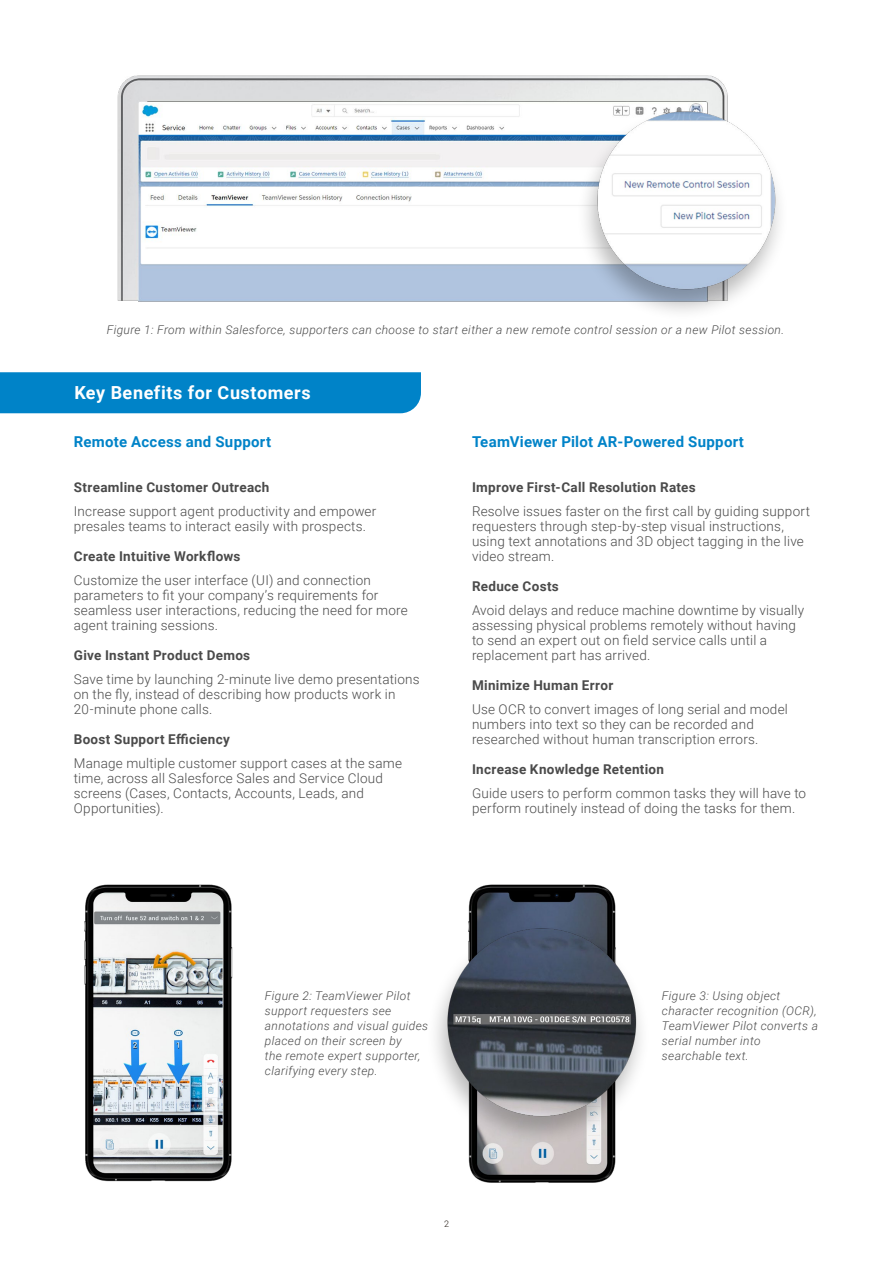
<style>
.page{position:relative;width:893px;height:1263px;background:#fff}
.page>*{position:absolute;margin:0;border:0;box-sizing:border-box;transform-origin:0 0}
.t1{font:700 18px "Roboto";letter-spacing:.03em;color:#fff}
.t2{font:700 15px "Roboto";letter-spacing:.02em;color:#0083c8}
.t3{font:300 13.5px/15px "Roboto";letter-spacing:.015em;color:#4a4a4a}
.t4{font:700 13.5px "Roboto";letter-spacing:.025em;color:#4a4a4a}
.t5{font:italic 300 12px/15px "Roboto";letter-spacing:.03em;color:#4a4a4a}
.t6{font:300 9px "Roboto";color:#251c16}
</style>
<div class="page">
<div style="left:0;top:372px;width:421px;height:41px;background:#0083c8"></div>
<img style="left:117px;top:75px;width:611px;height:227px">
<div style="left:575px;top:108px;width:214px;height:214px;background:#000;opacity:.27"></div>
<img style="left:596px;top:111px;width:180px;height:180px">
<img style="left:84px;top:884px;width:149px;height:298px">
<img style="left:468px;top:884px;width:148px;height:299px">
<div style="left:426px;top:924px;width:224px;height:224px;background:#000;opacity:.27"></div>
<img style="left:447px;top:927px;width:190px;height:190px">
<p class="t5" style="left:107px;top:321px;width:679px">Figure 1: From within Salesforce, supporters can choose to start either a new remote control session or a new Pilot session.</p>
<h1 class="t1" style="left:74px;top:380px;width:238px">Key Benefits for Customers</h1>
<p class="t2" style="left:74px;top:431px;width:199px">Remote Access and Support</p>
<p class="t4" style="left:74px;top:477px;width:197px">Streamline Customer Outreach</p>
<p class="t3" style="left:74px;top:503px;width:304px">Increase support agent productivity and empower presales teams to interact easily with prospects.</p>
<p class="t4" style="left:74px;top:546px;width:168px">Create Intuitive Workflows</p>
<p class="t3" style="left:74px;top:572px;width:336px">Customize the user interface (UI) and connection parameters to fit your company’s requirements for seamless user interactions, reducing the need for more agent training sessions.</p>
<p class="t4" style="left:74px;top:645px;width:178px">Give Instant Product Demos</p>
<p class="t3" style="left:74px;top:671px;width:347px">Save time by launching 2-minute live demo presentations on the fly, instead of describing how products work in<br>20-minute phone calls.</p>
<p class="t4" style="left:74px;top:729px;width:158px">Boost Support Efficiency</p>
<p class="t3" style="left:74px;top:755px;width:330px">Manage multiple customer support cases at the same time, across all Salesforce Sales and Service Cloud screens (Cases, Contacts, Accounts, Leads, and Opportunities).</p>
<p class="t2" style="left:472px;top:431px;width:273px">TeamViewer Pilot AR-Powered Support</p>
<p class="t4" style="left:472px;top:477px;width:225px">Improve First-Call Resolution Rates</p>
<p class="t3" style="left:472px;top:503px;width:340px">Resolve issues faster on the first call by guiding support requesters through step-by-step visual instructions, using text annotations and 3D object tagging in the live video stream.</p>
<p class="t4" style="left:472px;top:576px;width:88px">Reduce Costs</p>
<p class="t3" style="left:472px;top:602px;width:334px">Avoid delays and reduce machine downtime by visually assessing physical problems remotely without having to send an expert out on field service calls until a replacement part has arrived.</p>
<p class="t4" style="left:472px;top:675px;width:143px">Minimize Human Error</p>
<p class="t3" style="left:472px;top:701px;width:317px">Use OCR to convert images of long serial and model numbers into text so they can be recorded and researched without human transcription errors.</p>
<p class="t4" style="left:472px;top:759px;width:194px">Increase Knowledge Retention</p>
<p class="t3" style="left:472px;top:785px;width:336px">Guide users to perform common tasks they will have to perform routinely instead of doing the tasks for them.</p>
<p class="t5" style="left:265px;top:987px;width:165px">Figure 2: TeamViewer Pilot support requesters see annotations and visual guides placed on their screen by<br>the remote expert supporter, clarifying every step.</p>
<p class="t6" style="left:444px;top:1218px;width:6px">2</p>
<p class="t5" style="left:662px;top:987px;width:157px">Figure 3: Using object character recognition (OCR),<br>TeamViewer Pilot converts a serial number into searchable text.</p>
</div>
